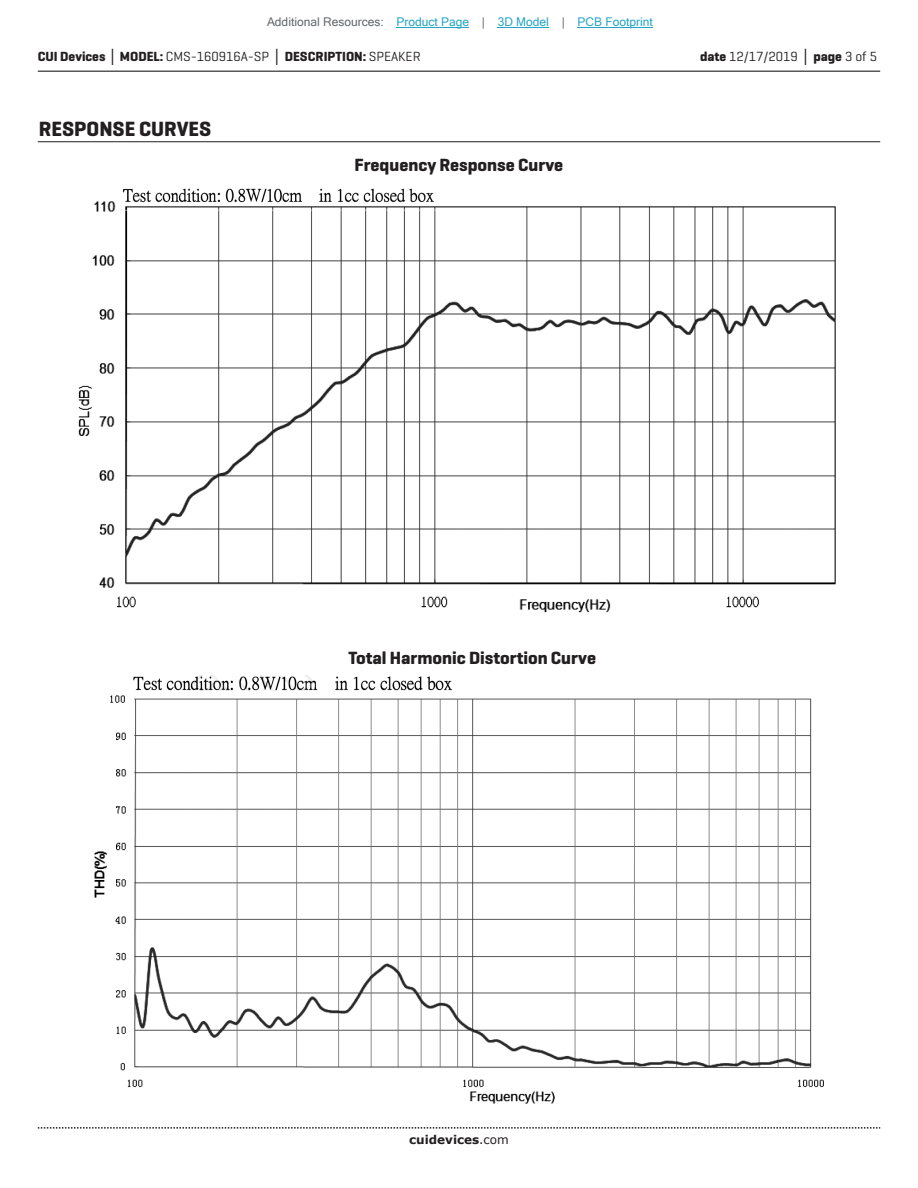
<style>
.page{position:relative;width:918px;height:1188px;background:#fff}
.page>*{position:absolute;margin:0;border:0;box-sizing:border-box;transform-origin:0 0}
.t1{font:700 21px "Geogrotesque";color:#231f20}
.t2{font:700 18px "Geogrotesque";color:#231f20}
.t3{font:700 13.5px "Geogrotesque";color:#231f20}
.t4{font:13.5px "Geogrotesque";color:#231f20}
.t5{font:12px "Microsoft Sans Serif";color:#23a4c6}
.t6{font:700 12px "Verdana";color:#231f20}
.s1{color:#63676b}
.s2{font-family:"Verdana"}
.s3{font-weight:400}
.s4{font-weight:700}
.s5{font-family:"Verdana";font-weight:700}
</style>
<div class="page">
<hr style="left:38px;top:71px;width:842px;height:1px;background:#231f20">
<svg style="left:38px;top:1127px;width:842px;height:2px"></svg>
<hr style="left:38px;top:141px;width:842px;height:1px;background:#231f20">
<img style="left:94px;top:675px;width:730px;height:429px">
<img style="left:78px;top:188px;width:758px;height:425px">
<hr style="left:397px;top:27px;width:72px;height:1px;background:#23a4c6">
<hr style="left:498px;top:27px;width:51px;height:1px;background:#23a4c6">
<hr style="left:578px;top:27px;width:75px;height:1px;background:#23a4c6">
<p class="t5" style="left:267px;top:15px;width:387px"><span class="s1">Additional Resources:</span> Product Page <span class="s1">|</span> 3D Model <span class="s1">|</span> PCB Footprint</p>
<p class="t3" style="left:38px;top:48px;width:384px">CUI Devices <span class="s2">│</span> MODEL: <span class="s3">CMS-160916A-SP</span> <span class="s2">│</span> DESCRIPTION: <span class="s3">SPEAKER</span></p>
<p class="t4" style="left:700px;top:48px;width:179px"><span class="s4">date</span> 12/17/2019 <span class="s5">│</span> <span class="s4">page</span> 3 of 5</p>
<h1 class="t1" style="left:39px;top:116px;width:174px">RESPONSE CURVES</h1>
<h2 class="t2" style="left:355px;top:153px;width:210px">Frequency Response Curve</h2>
<h2 class="t2" style="left:348px;top:646px;width:249px">Total Harmonic Distortion Curve</h2>
<p class="t6" style="left:409px;top:1131px;width:101px">cuidevices<span class="s3">.com</span></p>
</div>
